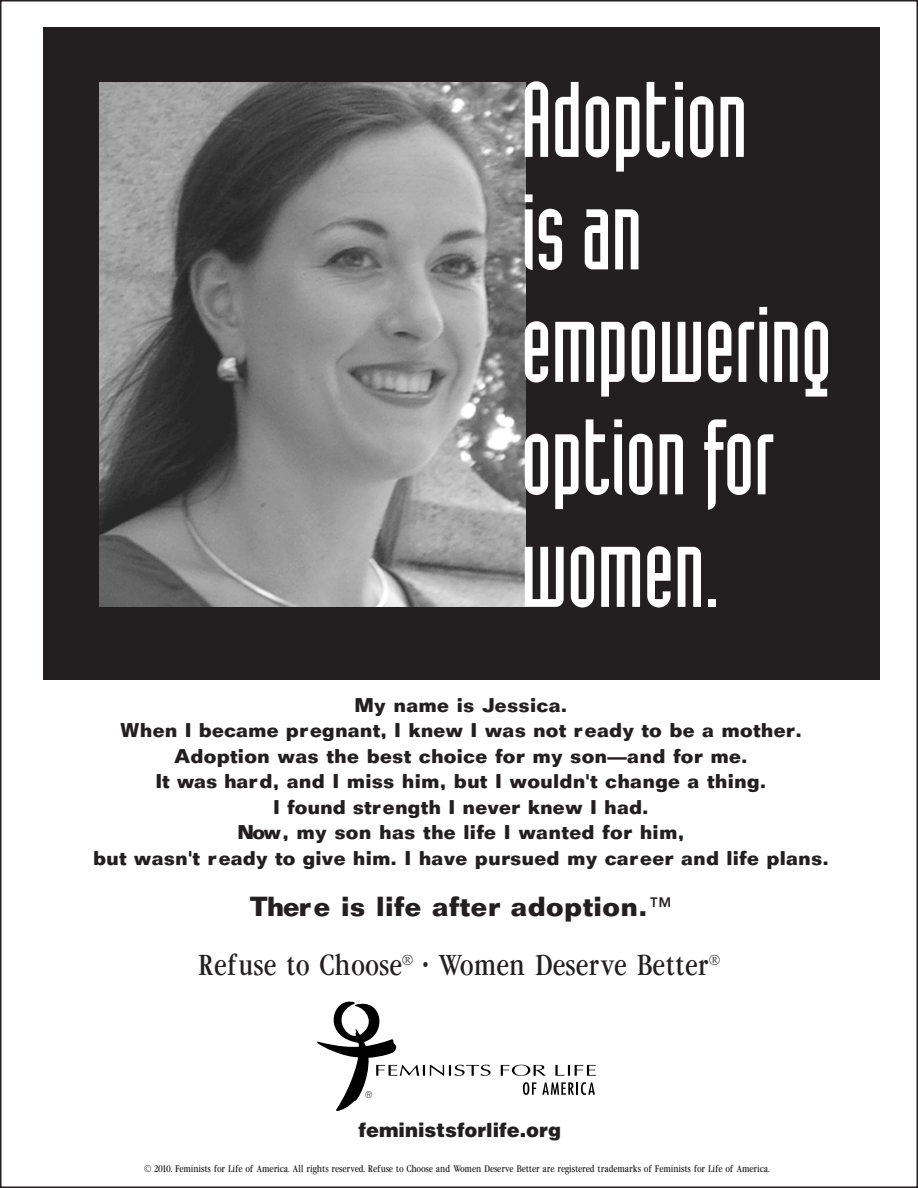
<style>
.page{position:relative;width:918px;height:1188px;background:#fff}
.page>*{position:absolute;margin:0;border:0;box-sizing:border-box;transform-origin:0 0}
.t1{font:105px/112.5px "Industria Solid A";letter-spacing:-.005em;color:#fff}
.t2{font:27px "Garamond Cond";color:#231f20}
.t3{font:700 27px "Folio";letter-spacing:.015em;color:#231f20}
.t4{font:700 19.5px/25.5px "Folio";letter-spacing:.01em;color:#231f20;text-align:center}
.t5{font:900 19.5px "Helvetica";color:#231f20}
.t6{font:9px "Garamond Cond";letter-spacing:-.02em;color:#231f20}
</style>
<div class="page">
<svg style="left:501px;top:1065px;width:45px;height:11px"></svg>
<svg style="left:555px;top:1065px;width:41px;height:11px"></svg>
<svg style="left:523px;top:1082px;width:13px;height:13px"></svg>
<svg style="left:542px;top:1082px;width:53px;height:13px"></svg>
<svg style="left:317px;top:1002px;width:174px;height:109px"></svg>
<div style="left:44px;top:27px;width:836px;height:652px;background:#231f20"></div>
<img style="left:100px;top:83px;width:425px;height:523px">
<h1 class="t1" style="left:521px;top:71px;width:313px">Adoption<br>is an empowering option for women.</h1>
<p class="t4" style="left:93px;top:694px;width:737px">My name is Jessica.<br>When I became pregnant, I knew I was not ready to be a mother.<br>Adoption was the best choice for my son—and for me.<br>It was hard, and I miss him, but I wouldn't change a thing.<br>I found strength I never knew I had.<br>Now, my son has the life I wanted for him,<br>but wasn't ready to give him. I have pursued my career and life plans.</p>
<h2 class="t3" style="left:250px;top:897px;width:423px">There is life after adoption. <sup>TM</sup></h2>
<h2 class="t2" style="left:198px;top:953px;width:524px">Refuse to Choose<sup>®</sup> • Women Deserve Better<sup>®</sup></h2>
<p class="t5" style="left:358px;top:1123px;width:204px">feministsforlife.org</p>
<p class="t6" style="left:144px;top:1164px;width:627px">© 2010. Feminists for Life of America. All rights reserved. Refuse to Choose and Women Deserve Better are registered trademarks of Feminists for Life of America.</p>
</div>
